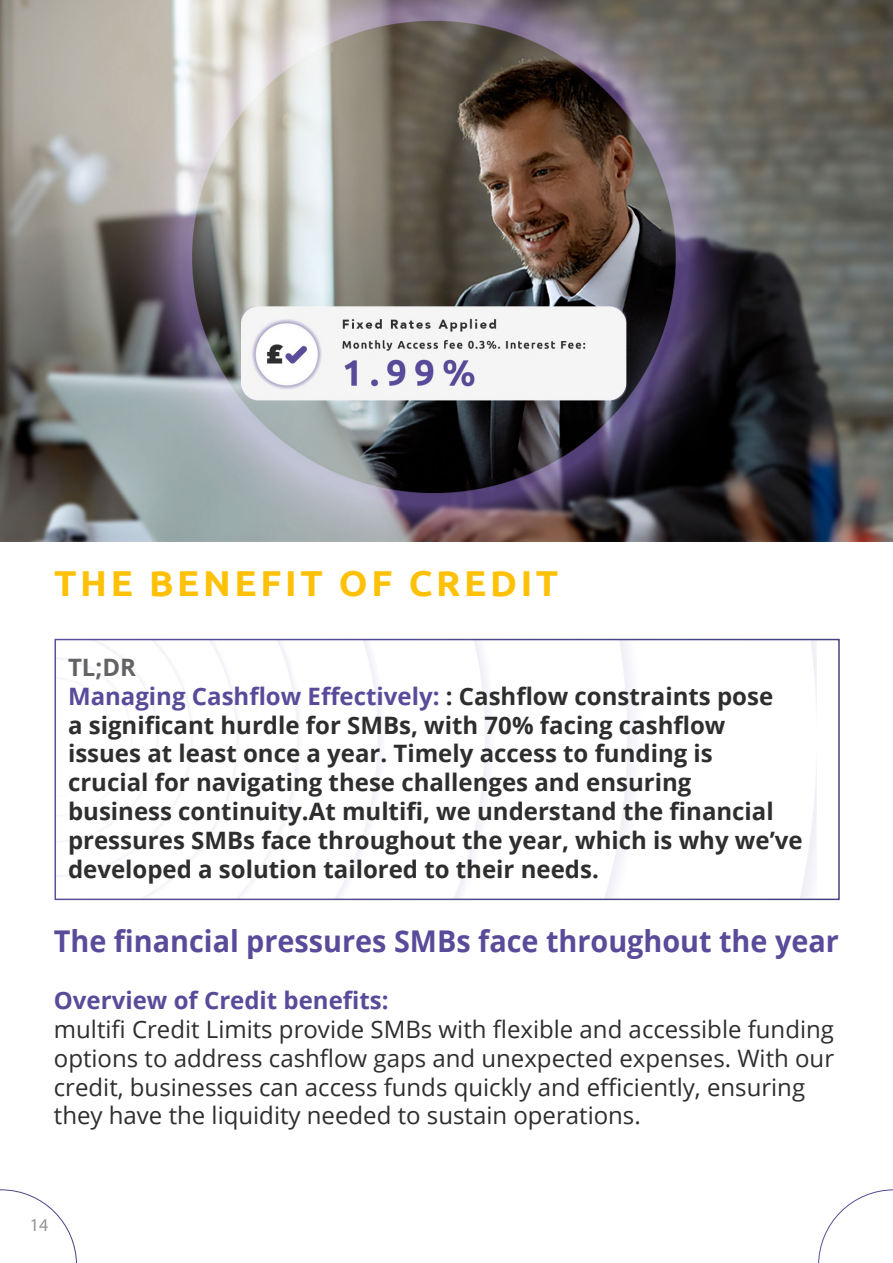
<style>
.page{position:relative;width:893px;height:1263px;background:#fff}
.page>*{position:absolute;margin:0;border:0;box-sizing:border-box;transform-origin:0 0}
.t1{font:700 36px "Ubuntu";letter-spacing:.1em;color:#ffc107}
.t2{font:700 30px "Open Sans";color:#5a4b9a;scale:.96 1}
.t3{font:700 24px/28.8px "Open Sans";color:#2e2e2e}
.t4{font:24px/28.8px "Open Sans";color:#2e2e2e}
.t5{font:700 24px "Open Sans";color:#5a4b9a}
.t6{font:700 24px "Open Sans";color:#636366}
.t7{font:18px "Myriad Pro";color:#939598}
.s1{color:#5a4b9a}
</style>
<div class="page">
<svg style="left:0;top:1190px;width:77px;height:73px"></svg>
<div style="left:55px;top:639px;width:785px;height:261px;border:2px solid #fff"></div>
<img style="left:0;top:0;width:893px;height:541px">
<svg style="left:818px;top:1190px;width:75px;height:73px"></svg>
<p class="t1" style="left:54px;top:561px;width:506px">THE BENEFIT OF CREDIT</p>
<p class="t6" style="left:68px;top:650px;width:70px">TL;DR</p>
<p class="t3" style="left:68px;top:681px;width:736px"><span class="s1">Managing Cashflow Effectively:</span> : Cashflow constraints pose<br>a significant hurdle for SMBs, with 70% facing cashflow issues at least once a year. Timely access to funding is<br>crucial for navigating these challenges and ensuring<br>business continuity.At multifi, we understand the financial pressures SMBs face throughout the year, which is why we’ve developed a solution tailored to their needs.</p>
<p class="t2" style="left:54px;top:919px;width:819px">The financial pressures SMBs face throughout the year</p>
<p class="t5" style="left:54px;top:983px;width:336px">Overview of Credit benefits:</p>
<p class="t4" style="left:54px;top:1014px;width:782px">multifi Credit Limits provide SMBs with flexible and accessible funding options to address cashflow gaps and unexpected expenses. With our credit, businesses can access funds quickly and efficiently, ensuring they have the liquidity needed to sustain operations.</p>
<p class="t7" style="left:30px;top:1214px;width:20px">14</p>
</div>
